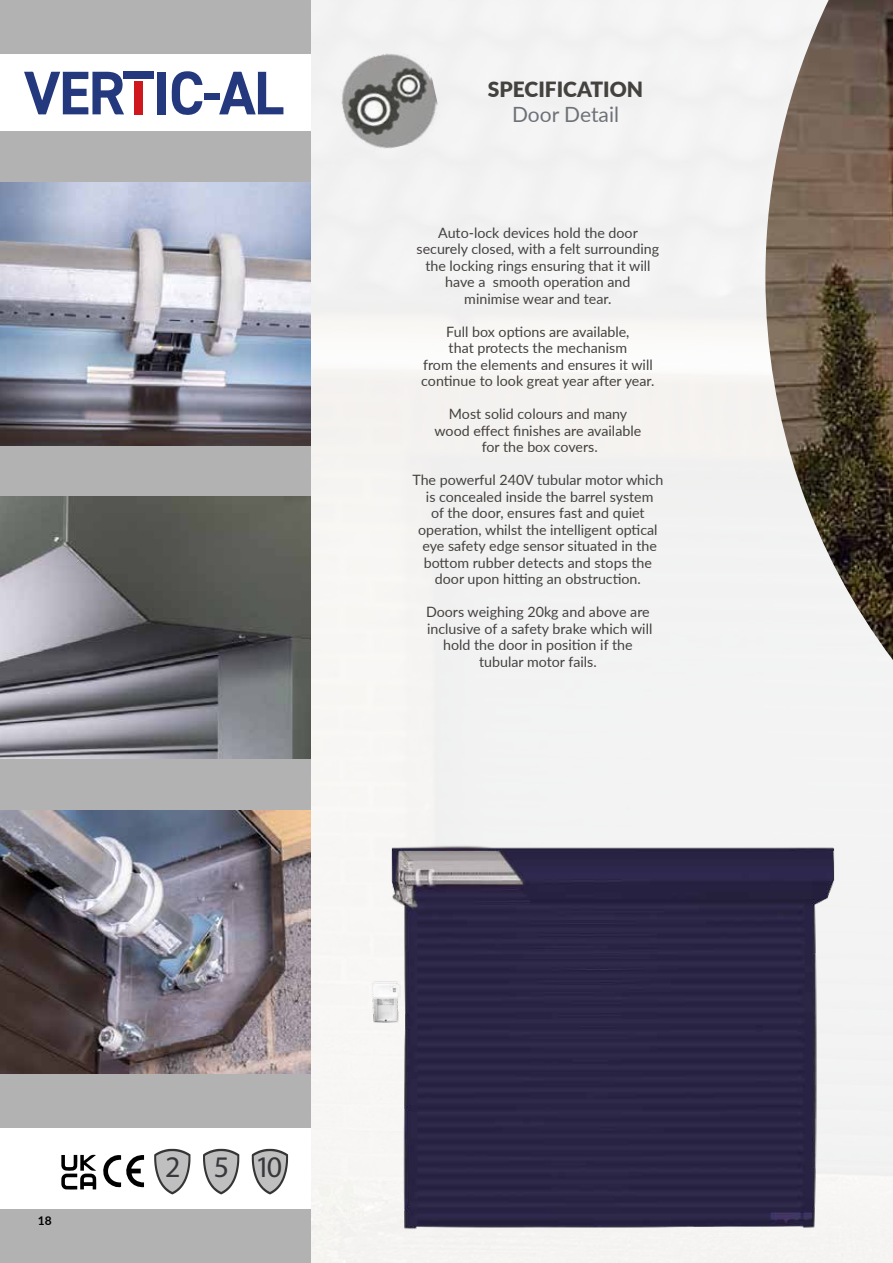
<style>
.page{position:relative;width:893px;height:1263px;background:#fff}
.page>*{position:absolute;margin:0;border:0;box-sizing:border-box;transform-origin:0 0}
.t1{font:30px "Myriad Pro";color:#37383c}
.t2{font:900 21px "Lato";color:#44423f}
.t3{font:21px "Lato";color:#6e7277}
.t4{font:14.25px/16.5px "Lato";color:#44423f;text-align:center}
.t5{font:700 12px "Lato";color:#000}
</style>
<div class="page">
<div style="left:310px;top:0;width:583px;height:1263px;background:#f3f3f3"></div>
<div style="left:0;top:0;width:310px;height:1263px;background:#b3b2b2"></div>
<img style="left:765px;top:0;width:128px;height:660px">
<img style="left:333px;top:45px;width:112px;height:112px">
<img style="left:0;top:496px;width:310px;height:262px">
<img style="left:0;top:811px;width:310px;height:262px">
<img style="left:0;top:183px;width:310px;height:262px">
<img style="left:340px;top:789px;width:523px;height:474px">
<div style="left:0;top:55px;width:310px;height:76px;background:#fff"></div>
<svg style="left:24px;top:71px;width:100px;height:44px"></svg>
<svg style="left:172px;top:71px;width:31px;height:44px"></svg>
<svg style="left:219px;top:72px;width:64px;height:42px"></svg>
<div style="left:158px;top:72px;width:8px;height:42px;background:#24387d"></div>
<div style="left:135px;top:81px;width:8px;height:33px;background:#cf181e"></div>
<div style="left:123px;top:72px;width:31px;height:7px;background:#24387d"></div>
<div style="left:204px;top:93px;width:16px;height:7px;background:#24387d"></div>
<div style="left:0;top:1129px;width:310px;height:80px;background:#fff"></div>
<svg style="left:154px;top:1149px;width:37px;height:45px"></svg>
<svg style="left:203px;top:1149px;width:37px;height:45px"></svg>
<svg style="left:252px;top:1149px;width:36px;height:45px"></svg>
<svg style="left:103px;top:1155px;width:41px;height:33px"></svg>
<svg style="left:61px;top:1154px;width:35px;height:35px"></svg>
<h2 class="t2" style="left:488px;top:73px;width:157px">SPECIFICATION</h2>
<h2 class="t3" style="left:512px;top:99px;width:109px">Door Detail</h2>
<p class="t4" style="left:416px;top:224px;width:244px">Auto-lock devices hold the door securely closed, with a felt surrounding the locking rings ensuring that it will have a smooth operation and minimise wear and tear.</p>
<p class="t4" style="left:421px;top:323px;width:235px">Full box options are available,<br>that protects the mechanism<br>from the elements and ensures it will continue to look great year after year.</p>
<p class="t4" style="left:435px;top:405px;width:208px">Most solid colours and many wood effect finishes are available for the box covers.</p>
<p class="t4" style="left:412px;top:471px;width:253px">The powerful 240V tubular motor which is concealed inside the barrel system<br>of the door, ensures fast and quiet operation, whilst the intelligent optical eye safety edge sensor situated in the bottom rubber detects and stops the door upon hitting an obstruction.</p>
<p class="t4" style="left:426px;top:603px;width:228px">Doors weighing 20kg and above are inclusive of a safety brake which will hold the door in position if the tubular motor fails.</p>
<p class="t5" style="left:38px;top:1211px;width:15px">18</p>
<h1 class="t1" style="left:165px;top:1148px;width:119px">2 510</h1>
</div>
